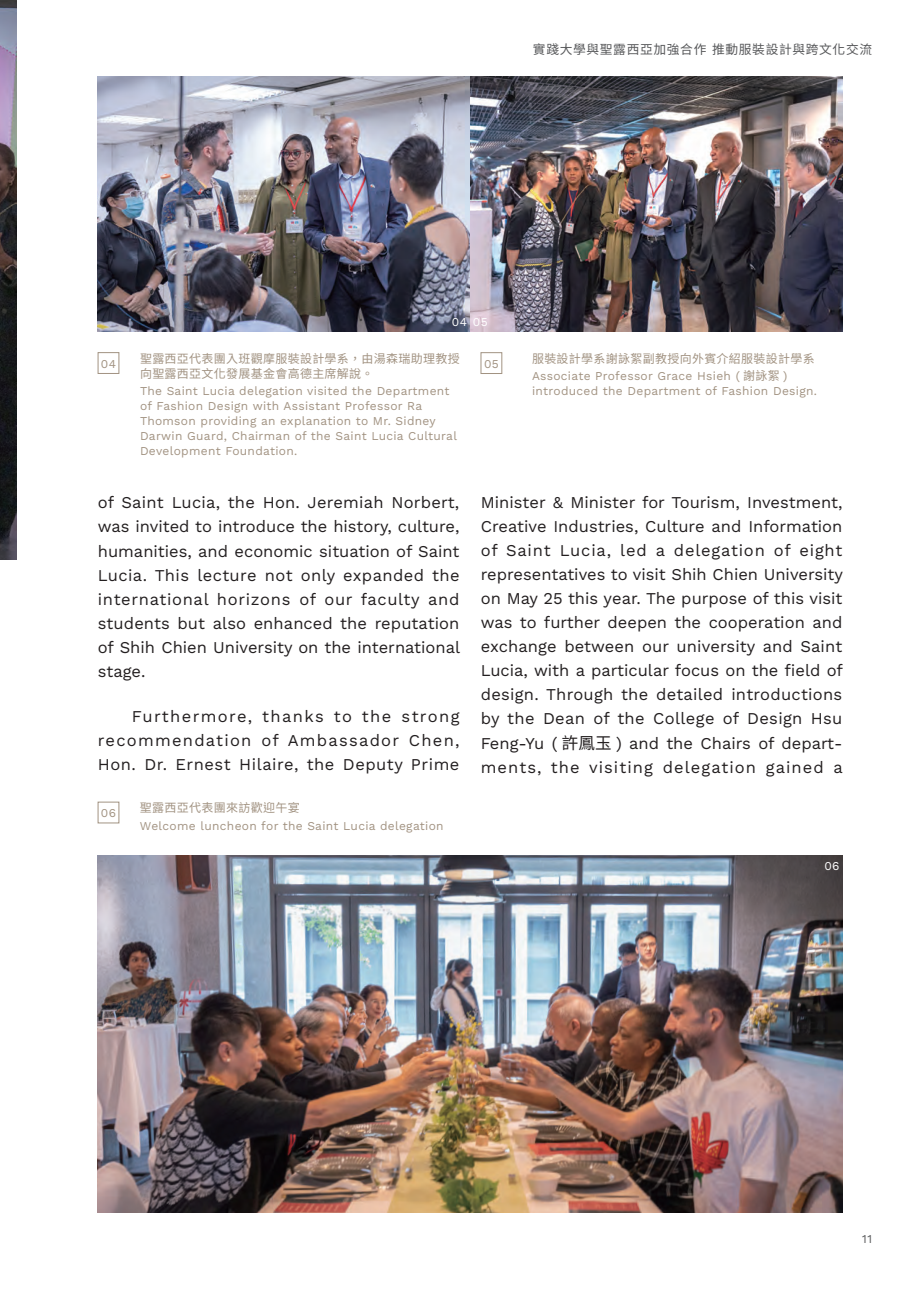
<style>
.page{position:relative;width:919px;height:1289px;background:#fff}
.page>*{position:absolute;margin:0;border:0;box-sizing:border-box;transform-origin:0 0}
.t1{font:16.5px/24px "Work Sans";letter-spacing:.03em;color:#231f20;text-align:justify}
.t2{font:12.75px "Noto Sans CJ Ktc";letter-spacing:.05em;color:#57585a}
.t3{font:12px/15px "Work Sans";letter-spacing:.025em;color:#a29382}
.t4{font:12px/15px "Noto Sans CJ Ktc";letter-spacing:.025em;color:#a29382}
.t5{font:12px "Work Sans";color:#fff}
.t6{font:12px "Work Sans";color:#57585a}
.s1{font-family:"Noto Sans CJ Ktc"}
</style>
<div class="page">
<div style="left:98px;top:801px;width:21px;height:22px;border:1px solid #a29382"></div>
<img style="left:0;top:0;width:16px;height:559px">
<img style="left:98px;top:855px;width:744px;height:357px">
<img style="left:98px;top:77px;width:744px;height:255px">
<div style="left:480px;top:352px;width:22px;height:22px;border:1px solid #a29382"></div>
<div style="left:98px;top:352px;width:21px;height:21px;border:1px solid #a29382"></div>
<p class="t2" style="left:533px;top:42px;width:341px">實踐大學與聖露西亞加強合作推動服裝設計與跨文化交流</p>
<p class="t5" style="left:452px;top:313px;width:37px">04 05</p>
<p class="t4" style="left:140px;top:351px;width:321px">聖露西亞代表團入班觀摩服裝設計學系，由湯森瑞助理教授向聖露西亞文化發展基金會高德主席解說。</p>
<p class="t3" style="left:140px;top:382px;width:318px">The Saint Lucia delegation visited the Department of Fashion Design with Assistant Professor Ra Thomson providing an explanation to Mr. Sidney Darwin Guard, Chairman of the Saint Lucia Cultural Development Foundation.</p>
<p class="t3" style="left:101px;top:355px;width:17px">04</p>
<p class="t3" style="left:484px;top:355px;width:16px">05</p>
<p class="t4" style="left:532px;top:351px;width:284px">服裝設計學系謝詠絮副教授向外賓介紹服裝設計學系</p>
<p class="t3" style="left:532px;top:367px;width:286px">Associate Professor Grace Hsieh ( <span class="s1">謝詠絮</span> ) introduced the Department of Fashion Design.</p>
<p class="t1" style="left:98px;top:490px;width:364px">of Saint Lucia, the Hon. Jeremiah Norbert, was invited to introduce the history, culture, humanities, and economic situation of Saint Lucia. This lecture not only expanded the international horizons of our faculty and students but also enhanced the reputation of Shih Chien University on the international stage.</p>
<p class="t1" style="left:98px;top:703px;width:363px;text-indent:34px">Furthermore, thanks to the strong recommendation of Ambassador Chen, Hon. Dr. Ernest Hilaire, the Deputy Prime</p>
<p class="t3" style="left:101px;top:805px;width:17px">06</p>
<p class="t4" style="left:140px;top:800px;width:161px">聖露西亞代表團來訪歡迎午宴</p>
<p class="t3" style="left:140px;top:817px;width:305px">Welcome luncheon for the Saint Lucia delegation</p>
<p class="t1" style="left:480px;top:490px;width:364px">Minister &amp; Minister for Tourism, Investment, Creative Industries, Culture and Information of Saint Lucia, led a delegation of eight representatives to visit Shih Chien University on May 25 this year. The purpose of this visit was to further deepen the cooperation and exchange between our university and Saint Lucia, with a particular focus on the field of design. Through the detailed introductions by the Dean of the College of Design Hsu Feng-Yu ( <span class="s1">許鳳玉</span> ) and the Chairs of depart&shy;ments, the visiting delegation gained a</p>
<p class="t5" style="left:824px;top:856px;width:17px">06</p>
<p class="t6" style="left:862px;top:1229px;width:11px">11</p>
</div>
